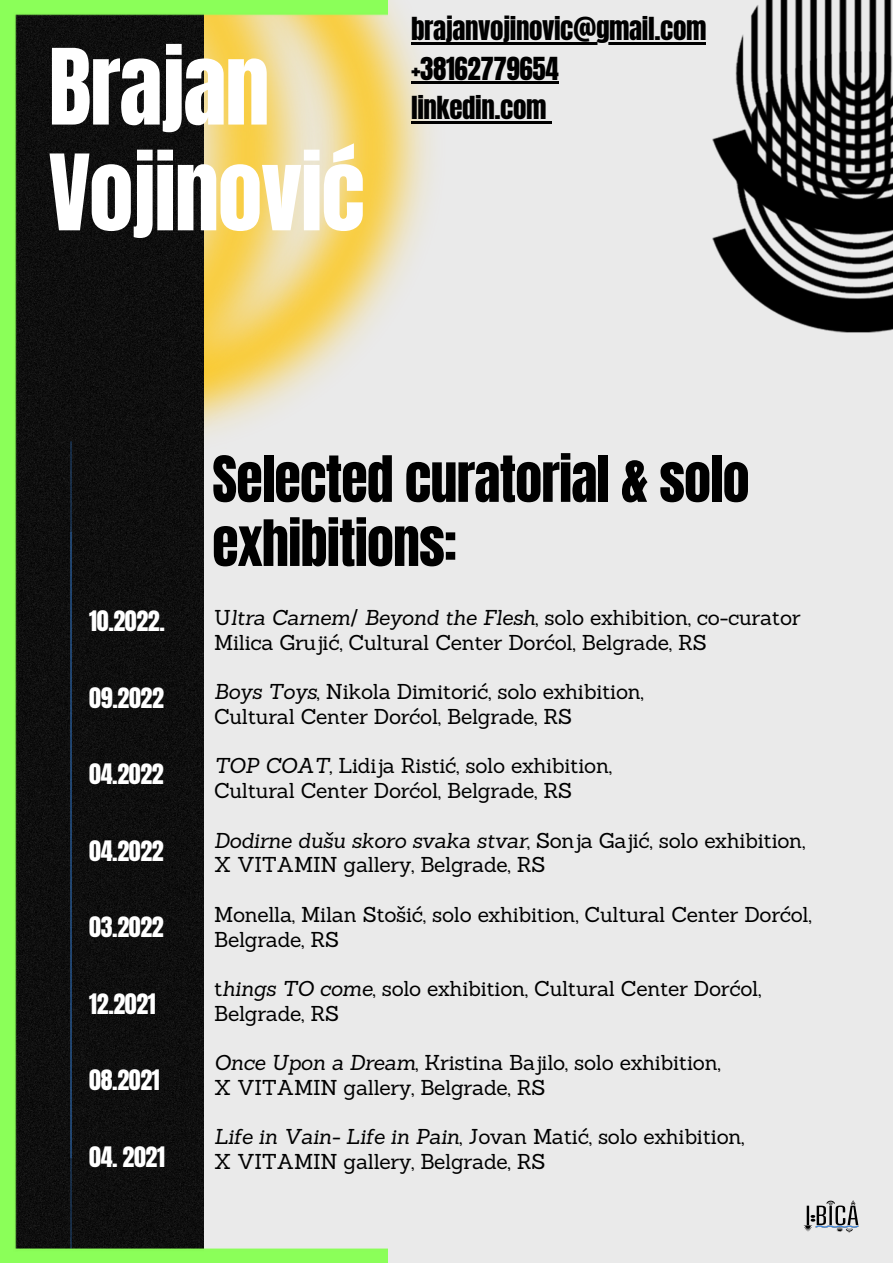
<style>
.page{position:relative;width:893px;height:1264px;background:#fff}
.page>*{position:absolute;margin:0;border:0;box-sizing:border-box;transform-origin:0 0}
.t1{font:89.25px "Anton";letter-spacing:-.015em;color:#fff}
.t2{font:54px/64.1px "Anton";letter-spacing:-.015em;color:#000}
.t3{font:27px/39.3px "Anton";letter-spacing:-.015em;color:#000}
.t4{font:24px "Anton";letter-spacing:-.015em;color:#fff}
.t5{font:21px/24.8px "Sanchez";letter-spacing:-.015em;color:#000}
.s1{font-style:italic}
</style>
<div class="page">
<div style="left:0;top:0;width:892px;height:1262px;background:#eaeaea"></div>
<img style="left:388px;top:0;width:58px;height:300px">
<img style="left:803px;top:1200px;width:55px;height:32px">
<img style="left:712px;top:0;width:180px;height:333px">
<hr style="left:411px;top:42px;width:295px;height:3px;background:#000">
<hr style="left:411px;top:82px;width:147px;height:2px;background:#000">
<hr style="left:411px;top:121px;width:135px;height:2px;background:#000">
<svg style="left:546px;top:121px;width:6px;height:2px"></svg>
<img style="left:0;top:0;width:388px;height:1262px">
<p class="t1" style="left:49px;top:23px;width:223px">Brajan</p>
<p class="t1" style="left:49px;top:129px;width:318px">Vojinović</p>
<p class="t3" style="left:411px;top:10px;width:297px">brajanvojinovic@gmail.com +38162779654</p>
<p class="t3" style="left:411px;top:88px;width:137px">linkedin.com</p>
<p class="t4" style="left:89px;top:604px;width:77px">10.2022.</p>
<p class="t4" style="left:89px;top:680px;width:76px">09.2022</p>
<p class="t4" style="left:89px;top:757px;width:76px">04.2022</p>
<p class="t4" style="left:89px;top:833px;width:76px">04.2022</p>
<p class="t4" style="left:89px;top:910px;width:76px">03.2022</p>
<p class="t4" style="left:89px;top:986px;width:68px">12.2021</p>
<p class="t4" style="left:89px;top:1062px;width:72px">08.2021</p>
<p class="t4" style="left:89px;top:1139px;width:77px">04. 2021</p>
<p class="t2" style="left:212px;top:448px;width:538px">Selected curatorial &amp; solo exhibitions:</p>
<p class="t5" style="left:214px;top:605px;width:588px">U<span class="s1">ltra Carnem</span>/ <span class="s1">Beyond the Flesh</span>, solo exhibition, co-curator<br>Milica Grujić, Cultural Center Dorćol, Belgrade, RS</p>
<p class="t5" style="left:214px;top:679px;width:431px"><span class="s1">Boys Toys</span>, Nikola Dimitorić, solo exhibition,</p>
<p class="t5" style="left:214px;top:703px;width:359px">Cultural Center Dorćol, Belgrade, RS</p>
<p class="t5" style="left:214px;top:753px;width:399px"><span class="s1">TOP COAT,</span> Lidija Ristić, solo exhibition,</p>
<p class="t5" style="left:214px;top:778px;width:359px">Cultural Center Dorćol, Belgrade, RS</p>
<p class="t5" style="left:214px;top:827px;width:592px"><span class="s1">Dodirne dušu skoro svaka stvar</span>, Sonja Gajić, solo exhibition,</p>
<p class="t5" style="left:214px;top:852px;width:333px">X VITAMIN gallery, Belgrade, RS</p>
<p class="t5" style="left:214px;top:901px;width:599px">Monella, Milan Stošić, solo exhibition, Cultural Center Dorćol,<br>Belgrade, RS</p>
<p class="t5" style="left:214px;top:975px;width:548px">t<span class="s1">hings TO come</span>, solo exhibition, Cultural Center Dorćol,<br>Belgrade, RS</p>
<p class="t5" style="left:214px;top:1050px;width:508px"><span class="s1">Once Upon a Dream</span>, Kristina Bajilo, solo exhibition,</p>
<p class="t5" style="left:214px;top:1074px;width:333px">X VITAMIN gallery, Belgrade, RS</p>
<p class="t5" style="left:214px;top:1124px;width:532px"><span class="s1">Life in Vain- Life in Pain</span>, Jovan Matić, solo exhibition,</p>
<p class="t5" style="left:214px;top:1149px;width:333px">X VITAMIN gallery, Belgrade, RS</p>
</div>
